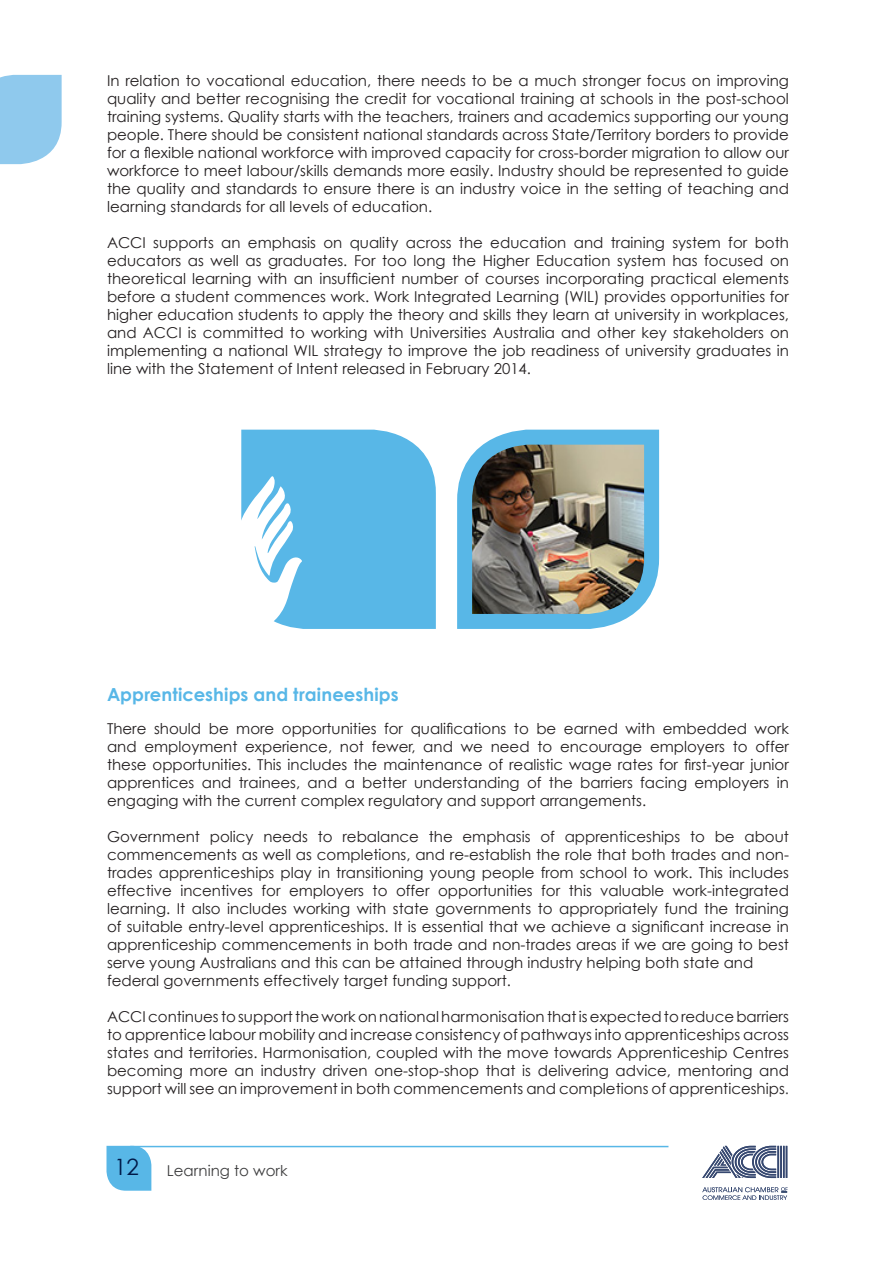
<style>
.page{position:relative;width:893px;height:1263px;background:#fff}
.page>*{position:absolute;margin:0;border:0;box-sizing:border-box;transform-origin:0 0}
.Sub_Heading{font:700 18px "Century Gothic";letter-spacing:.005em;color:#58b7e7}
.Body{font:15px/18px "Century Gothic";color:#231f20;text-align:justify}
.t1{font:15px "Century Gothic";color:#3e3e3f}
.s1{color:#3e3e3f}
.s2{font-size:22.5px;color:#001948}
</style>
<div class="page">
<svg style="left:106px;top:1146px;width:45px;height:45px;background:#65bce8"></svg>
<svg style="left:0;top:75px;width:62px;height:89px;background:#97ccee"></svg>
<hr style="left:130px;top:1146px;width:538px;height:1px;background:#58b7e7">
<svg style="left:702px;top:1187px;width:86px;height:13px"></svg>
<svg style="left:702px;top:1146px;width:85px;height:32px"></svg>
<img style="left:457px;top:429px;width:203px;height:200px">
<svg style="left:241px;top:430px;width:195px;height:199px"></svg>
<p class="Body" style="left:107px;top:71px;width:683px">In relation to vocational education, there needs to be a much stronger focus on improving quality and better recognising the credit for vocational training at schools in the post-school training systems. Quality starts with the teachers, trainers and academics supporting our young people. There should be consistent national standards across State/Territory borders to provide for a flexible national workforce with improved capacity for cross-border migration to allow our workforce to meet labour/skills demands more easily. Industry should be represented to guide the quality and standards to ensure there is an industry voice in the setting of teaching and learning standards for all levels of education.</p>
<p class="Body" style="left:107px;top:233px;width:683px">ACCI supports an emphasis on quality across the education and training system for both educators as well as graduates. For too long the Higher Education system has focused on theoretical learning with an insufficient number of courses incorporating practical elements before a student commences work. Work Integrated Learning (WIL) provides opportunities for higher education students to apply the theory and skills they learn at university in workplaces, and ACCI is committed to working with Universities Australia and other key stakeholders on implementing a national WIL strategy to improve the job readiness of university graduates in line with the Statement of Intent released in February 2014.</p>
<p class="Sub_Heading" style="left:107px;top:683px;width:293px">Apprenticeships and traineeships</p>
<p class="Body" style="left:107px;top:719px;width:683px">There should be more opportunities for qualifications to be earned with embedded work and employment experience, not fewer, and we need to encourage employers to offer these opportunities. This includes the maintenance of realistic wage rates for first-year junior apprentices and trainees, and a better understanding of the barriers facing employers in engaging with the current complex regulatory and support arrangements.</p>
<p class="Body" style="left:107px;top:827px;width:683px">Government policy needs to rebalance the emphasis of apprenticeships to be about commencements as well as completions, and re-establish the role that both trades and non&shy;trades apprenticeships play in transitioning young people from school to work. This includes effective incentives for employers to offer opportunities for this valuable work-integrated learning. It also includes working with state governments to appropriately fund the training of suitable entry-level apprenticeships. It is essential that we achieve a significant increase in apprenticeship commencements in both trade and non-trades areas if we are going to best serve young Australians and this can be attained through industry helping both state and</p>
<p class="Body" style="left:107px;top:971px;width:405px">federal governments effectively target funding support.</p>
<p class="Body" style="left:107px;top:1007px;width:683px">ACCI continues to support the work on national harmonisation that is expected to reduce barriers to apprentice labour mobility and increase consistency of pathways into apprenticeships across states and territories. Harmonisation, coupled with the move towards Apprenticeship Centres becoming more an industry driven one-stop-shop that is delivering advice, mentoring and support will see an improvement in both commencements and completions of apprenticeships<span class="s1">.</span></p>
<p class="t1" style="left:114px;top:1161px;width:175px"><span class="s2">12</span> Learning to work</p>
</div>
